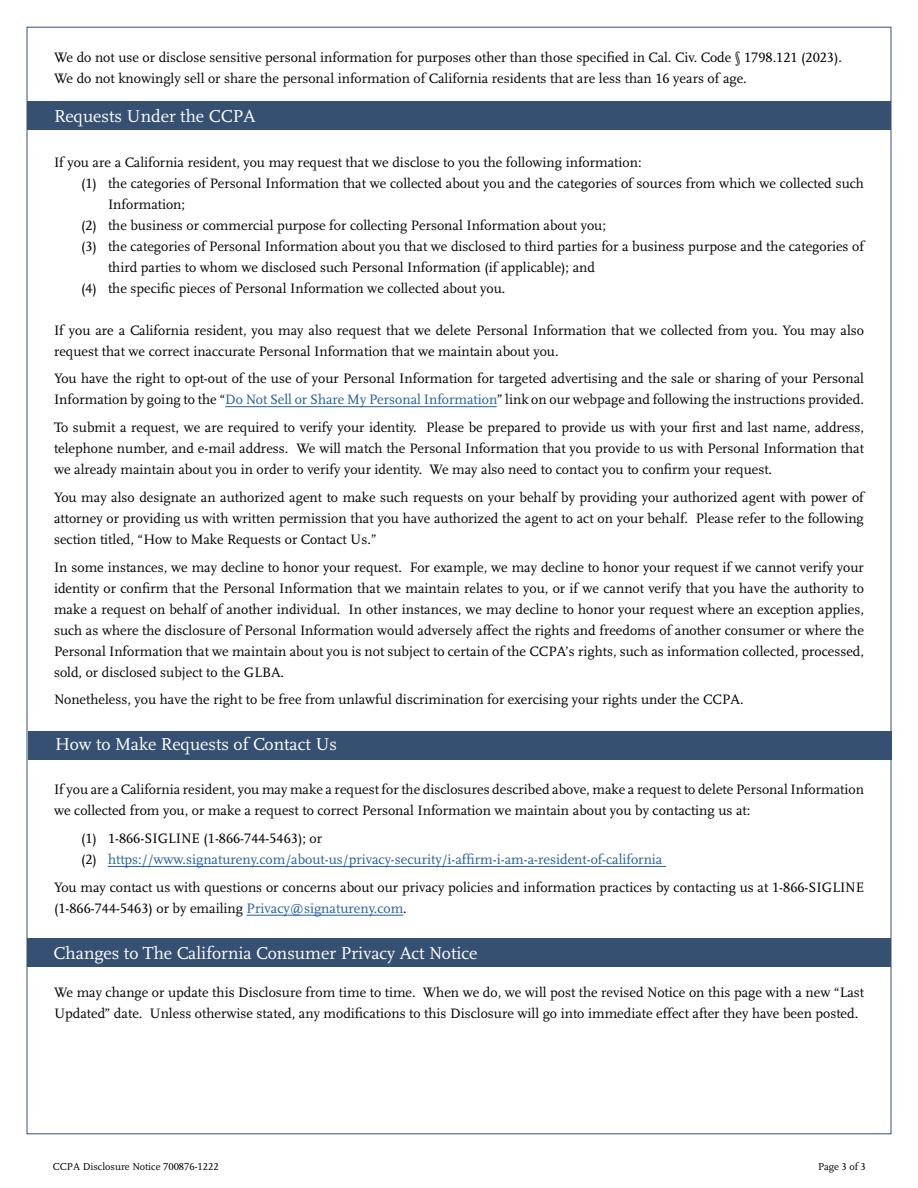
<style>
.page{position:relative;width:918px;height:1188px;background:#fff}
.page>*{position:absolute;margin:0;border:0;box-sizing:border-box;transform-origin:0 0}
.t1{font:18px "Scala LF";color:#fff}
.t2{font:14.25px/21px "Scala LF";color:#000}
.t3{font:14.25px/21px "Scala LF";color:#215e9e}
.t4{font:10.5px "Scala LF";color:#000}
.s1{color:#215e9e}
.s2{color:#000}
</style>
<div class="page">
<hr style="left:225px;top:406px;width:272px;height:1px;background:#215e9e">
<hr style="left:108px;top:866px;width:558px;height:1px;background:#215e9e">
<hr style="left:247px;top:915px;width:156px;height:1px;background:#215e9e">
<div style="left:28px;top:731px;width:864px;height:28px;background:#365072"></div>
<div style="left:27px;top:939px;width:864px;height:28px;background:#365072"></div>
<div style="left:27px;top:101px;width:864px;height:28px;background:#365072"></div>
<p class="t2" style="left:54px;top:46px;width:790px">We do not use or disclose sensitive personal information for purposes other than those specified in Cal. Civ. Code § 1798.121 (2023).<br>We do not knowingly sell or share the personal information of California residents that are less than 16 years of age.</p>
<p class="t1" style="left:54px;top:105px;width:203px">Requests Under the CCPA</p>
<p class="t2" style="left:54px;top:151px;width:589px">If you are a California resident, you may request that we disclose to you the following information:</p>
<p class="t2" style="left:81px;top:172px;width:785px">(1) the categories of Personal Information that we collected about you and the categories of sources from which we collected such</p>
<p class="t2" style="left:108px;top:193px;width:79px">Information;</p>
<p class="t2" style="left:81px;top:214px;width:526px">(2) the business or commercial purpose for collecting Personal Information about you;</p>
<p class="t2" style="left:81px;top:235px;width:785px">(3) the categories of Personal Information about you that we disclosed to third parties for a business purpose and the categories of</p>
<p class="t2" style="left:108px;top:256px;width:489px">third parties to whom we disclosed such Personal Information (if applicable); and</p>
<p class="t2" style="left:81px;top:277px;width:426px">(4) the specific pieces of Personal Information we collected about you.</p>
<p class="t2" style="left:54px;top:319px;width:812px">If you are a California resident, you may also request that we delete Personal Information that we collected from you. You may also request that we correct inaccurate Personal Information that we maintain about you.</p>
<p class="t2" style="left:54px;top:368px;width:812px">You have the right to opt-out of the use of your Personal Information for targeted advertising and the sale or sharing of your Personal<br>Information by going to the “<span class="s1">Do Not Sell or Share My Personal Information</span>” link on our webpage and following the instructions provided.</p>
<p class="t2" style="left:54px;top:417px;width:812px;text-align:justify">To submit a request, we are required to verify your identity. Please be prepared to provide us with your first and last name, address, telephone number, and e-mail address. We will match the Personal Information that you provide to us with Personal Information that we already maintain about you in order to verify your identity. We may also need to contact you to confirm your request.</p>
<p class="t2" style="left:54px;top:487px;width:811px;text-align:justify">You may also designate an authorized agent to make such requests on your behalf by providing your authorized agent with power of attorney or providing us with written permission that you have authorized the agent to act on your behalf. Please refer to the following section titled, “How to Make Requests or Contact Us.”</p>
<p class="t2" style="left:54px;top:556px;width:812px;text-align:justify">In some instances, we may decline to honor your request. For example, we may decline to honor your request if we cannot verify your identity or confirm that the Personal Information that we maintain relates to you, or if we cannot verify that you have the authority to make a request on behalf of another individual. In other instances, we may decline to honor your request where an exception applies, such as where the disclosure of Personal Information would adversely affect the rights and freedoms of another consumer or where the Personal Information that we maintain about you is not subject to certain of the CCPA’s rights, such as information collected, processed, sold, or disclosed subject to the GLBA.</p>
<p class="t2" style="left:54px;top:689px;width:691px">Nonetheless, you have the right to be free from unlawful discrimination for exercising your rights under the CCPA.</p>
<p class="t1" style="left:55px;top:734px;width:283px">How to Make Requests of Contact Us</p>
<p class="t2" style="left:54px;top:779px;width:812px">If you are a California resident, you may make a request for the disclosures described above, make a request to delete Personal Information we collected from you, or make a request to correct Personal Information we maintain about you by contacting us at:</p>
<p class="t3" style="left:81px;top:828px;width:583px"><span class="s2">(1) 1-866-SIGLINE (1-866-744-5463); or<br>(2)</span> https://www.signatureny.com/about-us/privacy-security/i-affirm-i-am-a-resident-of-california</p>
<p class="t2" style="left:54px;top:877px;width:812px">You may contact us with questions or concerns about our privacy policies and information practices by contacting us at 1-866-SIGLINE (1-866-744-5463) or by emailing <span class="s1">Privacy@signatureny.com</span>.</p>
<p class="t1" style="left:54px;top:943px;width:425px">Changes to The California Consumer Privacy Act Notice</p>
<p class="t2" style="left:54px;top:982px;width:812px">We may change or update this Disclosure from time to time. When we do, we will post the revised Notice on this page with a new “Last<br>Updated” date. Unless otherwise stated, any modifications to this Disclosure will go into immediate effect after they have been posted.</p>
<p class="t4" style="left:53px;top:1160px;width:167px">CCPA Disclosure Notice 700876-1222</p>
<p class="t4" style="left:818px;top:1160px;width:49px">Page 3 of 3</p>
</div>
